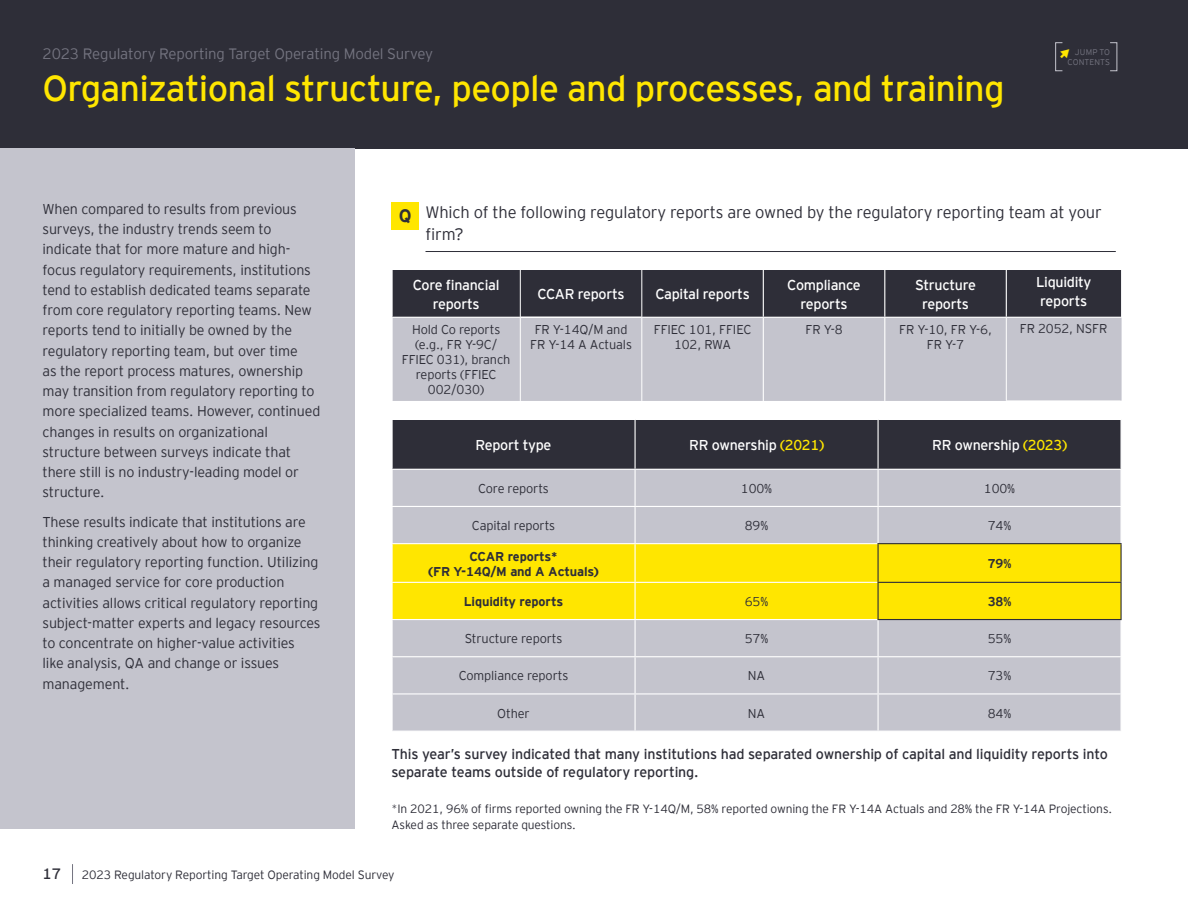
<style>
.page{position:relative;width:1188px;height:918px;background:#fff}
.page>*{position:absolute;margin:0;border:0;box-sizing:border-box;transform-origin:0 0}
.t1{font:36px "EY Interstate";letter-spacing:-.02em;color:#ffe600}
.t2{font:700 18px "EY Interstate";color:#2e2e38}
.t3{font:300 16.5px/21.5px "EY Interstate";letter-spacing:-.01em;color:#2e2e38}
.t4{font:300 15px "EY Interstate";letter-spacing:-.01em;color:#747480}
.t5{font:15px "EY Interstate";color:#2e2e38}
.t6{font:300 14.25px/20.2px "EY Interstate";letter-spacing:-.01em;color:#2e2e38}
.t7{font:300 14.25px/18.5px "EY Interstate";letter-spacing:-.01em;color:#2e2e38}
.t8{font:14.25px/18.8px "EY Interstate";letter-spacing:-.02em;color:#fff;text-align:center}
.t9{font:300 14.25px/18.8px "EY Interstate";letter-spacing:-.02em;color:#fff}
.t10{font:300 12.75px/15px "EY Interstate";letter-spacing:-.01em;color:#2e2e38;text-align:center}
.t11{font:700 12.75px/15px "EY Interstate";letter-spacing:-.01em;color:#2e2e38;text-align:center}
.t12{font:300 12px/15.6px "EY Interstate";letter-spacing:-.01em;color:#2e2e38}
.t13{font:300 8.25px/10.6px "EY Interstate";letter-spacing:.015em;color:#747480;text-align:right}
.s1{color:#ffe600}
</style>
<div class="page">
<div style="left:0;top:0;width:1188px;height:148px;background:#2e2e38"></div>
<div style="left:0;top:148px;width:355px;height:681px;background:#c4c4cd"></div>
<svg style="left:72px;top:864px;width:1px;height:20px"></svg>
<div style="left:393px;top:270px;width:728px;height:47px;background:#2e2e38"></div>
<div style="left:393px;top:318px;width:728px;height:83px;background:#c4c4cd"></div>
<hr style="left:763px;top:270px;width:1px;height:47px;background:#fff">
<hr style="left:884px;top:270px;width:1px;height:47px;background:#fff">
<hr style="left:1006px;top:270px;width:1px;height:47px;background:#fff">
<hr style="left:763px;top:318px;width:1px;height:83px;background:#fff">
<hr style="left:884px;top:318px;width:1px;height:83px;background:#fff">
<hr style="left:521px;top:316px;width:120px;height:2px;background:#fff">
<hr style="left:520px;top:270px;width:1px;height:47px;background:#fff">
<hr style="left:641px;top:270px;width:1px;height:47px;background:#fff">
<hr style="left:520px;top:317px;width:1px;height:84px;background:#fff">
<hr style="left:641px;top:317px;width:1px;height:84px;background:#fff">
<hr style="left:1006px;top:318px;width:1px;height:83px;background:#fff">
<hr style="left:1121px;top:318px;width:1px;height:83px;background:#c4c4cd">
<div style="left:393px;top:420px;width:727px;height:49px;background:#2e2e38"></div>
<div style="left:393px;top:470px;width:727px;height:261px;background:#c4c4cd"></div>
<div style="left:393px;top:544px;width:727px;height:75px;background:#ffe600"></div>
<hr style="left:634px;top:420px;width:2px;height:49px;background:#fff">
<hr style="left:878px;top:420px;width:1px;height:49px;background:#fff">
<hr style="left:634px;top:470px;width:2px;height:36px;background:#fff">
<hr style="left:878px;top:470px;width:1px;height:36px;background:#fff">
<hr style="left:392px;top:506px;width:243px;height:1px;background:#fff">
<hr style="left:635px;top:506px;width:243px;height:1px;background:#fff">
<hr style="left:634px;top:507px;width:2px;height:36px;background:#fff">
<hr style="left:878px;top:506px;width:244px;height:1px;background:#fff">
<hr style="left:878px;top:507px;width:1px;height:36px;background:#fff">
<hr style="left:392px;top:543px;width:243px;height:1px;background:#fff">
<hr style="left:635px;top:543px;width:243px;height:1px;background:#fff">
<hr style="left:634px;top:544px;width:2px;height:38px;background:#fff">
<hr style="left:392px;top:582px;width:243px;height:1px;background:#fff">
<hr style="left:635px;top:582px;width:243px;height:1px;background:#fff">
<hr style="left:634px;top:583px;width:2px;height:36px;background:#fff">
<hr style="left:392px;top:619px;width:243px;height:1px;background:#fff">
<hr style="left:635px;top:619px;width:243px;height:1px;background:#fff">
<hr style="left:634px;top:620px;width:2px;height:36px;background:#fff">
<hr style="left:878px;top:620px;width:1px;height:36px;background:#fff">
<hr style="left:392px;top:656px;width:243px;height:1px;background:#fff">
<hr style="left:635px;top:656px;width:243px;height:1px;background:#fff">
<hr style="left:634px;top:657px;width:2px;height:36px;background:#fff">
<hr style="left:878px;top:656px;width:244px;height:1px;background:#fff">
<hr style="left:878px;top:657px;width:1px;height:36px;background:#fff">
<hr style="left:392px;top:693px;width:243px;height:2px;background:#fff">
<hr style="left:635px;top:693px;width:243px;height:2px;background:#fff">
<hr style="left:634px;top:695px;width:2px;height:36px;background:#fff">
<hr style="left:878px;top:693px;width:244px;height:2px;background:#fff">
<hr style="left:878px;top:695px;width:1px;height:36px;background:#fff">
<hr style="left:878px;top:543px;width:244px;height:1px;background:#2e2e38">
<hr style="left:878px;top:544px;width:1px;height:38px;background:#2e2e38">
<hr style="left:1120px;top:544px;width:2px;height:38px;background:#2e2e38">
<hr style="left:878px;top:582px;width:244px;height:1px;background:#2e2e38">
<hr style="left:878px;top:583px;width:1px;height:36px;background:#2e2e38">
<hr style="left:1120px;top:583px;width:2px;height:36px;background:#2e2e38">
<hr style="left:878px;top:619px;width:244px;height:1px;background:#2e2e38">
<hr style="left:426px;top:251px;width:690px;height:1px;background:#2e2e38">
<div style="left:392px;top:202px;width:27px;height:28px;background:#ffe600"></div>
<div style="left:1055px;top:43px;width:8px;height:28px;border:1px solid #c4c4cd"></div>
<svg style="left:1061px;top:46px;width:2px;height:14px"></svg>
<p class="t4" style="left:43px;top:43px;width:392px">2023 Regulatory Reporting Target Operating Model Survey</p>
<h1 class="t1" style="left:43px;top:63px;width:964px">Organizational structure, people and processes, and training</h1>
<p class="t13" style="left:1068px;top:46px;width:44px">JUMP TO<br>CONTENTS</p>
<p class="t6" style="left:43px;top:198px;width:279px">When compared to results from previous surveys, the industry trends seem to indicate that for more mature and high&shy;focus regulatory requirements, institutions tend to establish dedicated teams separate from core regulatory reporting teams. New reports tend to initially be owned by the regulatory reporting team, but over time<br>as the report process matures, ownership may transition from regulatory reporting to more specialized teams. However, continued changes in results on organizational structure between surveys indicate that there still is no industry-leading model or structure.</p>
<p class="t6" style="left:43px;top:511px;width:280px">These results indicate that institutions are thinking creatively about how to organize their regulatory reporting function. Utilizing a managed service for core production activities allows critical regulatory reporting subject-matter experts and legacy resources to concentrate on higher-value activities<br>like analysis, QA and change or issues management.</p>
<p class="t2" style="left:399px;top:203px;width:14px">Q</p>
<p class="t3" style="left:426px;top:201px;width:678px">Which of the following regulatory reports are owned by the regulatory reporting team at your firm?</p>
<p class="t8" style="left:413px;top:275px;width:88px">Core financial reports</p>
<p class="t9" style="left:537px;top:284px;width:89px">CCAR reports</p>
<p class="t8" style="left:655px;top:284px;width:96px">Capital reports</p>
<p class="t8" style="left:787px;top:275px;width:75px">Compliance reports</p>
<p class="t8" style="left:915px;top:275px;width:62px">Structure reports</p>
<p class="t9" style="left:1036px;top:272px;width:57px">Liquidity reports</p>
<p class="t10" style="left:402px;top:321px;width:110px">Hold Co reports (e.g., FR Y-9C/<br>FFIEC 031), branch reports (FFIEC<br>002/030)</p>
<p class="t10" style="left:530px;top:321px;width:103px">FR Y-14Q/M and<br>FR Y-14 A Actuals</p>
<p class="t10" style="left:654px;top:321px;width:99px">FFIEC 101, FFIEC<br>102, RWA</p>
<p class="t10" style="left:805px;top:321px;width:39px">FR Y-8</p>
<p class="t10" style="left:899px;top:321px;width:94px">FR Y-10, FR Y-6,<br>FR Y-7</p>
<p class="t10" style="left:1020px;top:321px;width:89px">FR 2052, NSFR</p>
<p class="t8" style="left:476px;top:435px;width:77px">Report type</p>
<p class="t8" style="left:689px;top:435px;width:136px">RR ownership <span class="s1">(2021)</span></p>
<p class="t8" style="left:932px;top:435px;width:136px">RR ownership <span class="s1">(2023)</span></p>
<p class="t10" style="left:478px;top:480px;width:72px">Core reports</p>
<p class="t10" style="left:741px;top:480px;width:33px">100%</p>
<p class="t10" style="left:984px;top:480px;width:33px">100%</p>
<p class="t10" style="left:472px;top:517px;width:85px">Capital reports</p>
<p class="t10" style="left:745px;top:517px;width:25px">89%</p>
<p class="t10" style="left:988px;top:517px;width:25px">74%</p>
<p class="t11" style="left:429px;top:548px;width:171px">CCAR reports*<br>(FR Y-14Q/M and A Actuals)</p>
<p class="t11" style="left:988px;top:555px;width:25px">79%</p>
<p class="t11" style="left:464px;top:593px;width:101px">Liquidity reports</p>
<p class="t10" style="left:745px;top:593px;width:25px">65%</p>
<p class="t11" style="left:988px;top:593px;width:25px">38%</p>
<p class="t10" style="left:465px;top:630px;width:99px">Structure reports</p>
<p class="t10" style="left:745px;top:630px;width:25px">57%</p>
<p class="t10" style="left:988px;top:630px;width:25px">55%</p>
<p class="t10" style="left:459px;top:668px;width:111px">Compliance reports</p>
<p class="t10" style="left:748px;top:668px;width:19px">NA</p>
<p class="t10" style="left:988px;top:668px;width:25px">73%</p>
<p class="t10" style="left:497px;top:705px;width:34px">Other</p>
<p class="t10" style="left:748px;top:705px;width:19px">NA</p>
<p class="t10" style="left:988px;top:705px;width:25px">84%</p>
<p class="t7" style="left:392px;top:743px;width:718px">This year’s survey indicated that many institutions had separated ownership of capital and liquidity reports into separate teams outside of regulatory reporting.</p>
<p class="t12" style="left:392px;top:800px;width:722px">*In 2021, 96% of firms reported owning the FR Y-14Q/M, 58% reported owning the FR Y-14A Actuals and 28% the FR Y-14A Projections.<br>Asked as three separate questions.</p>
<p class="t5" style="left:43px;top:863px;width:20px">17</p>
<p class="t12" style="left:82px;top:866px;width:314px">2023 Regulatory Reporting Target Operating Model Survey</p>
</div>
